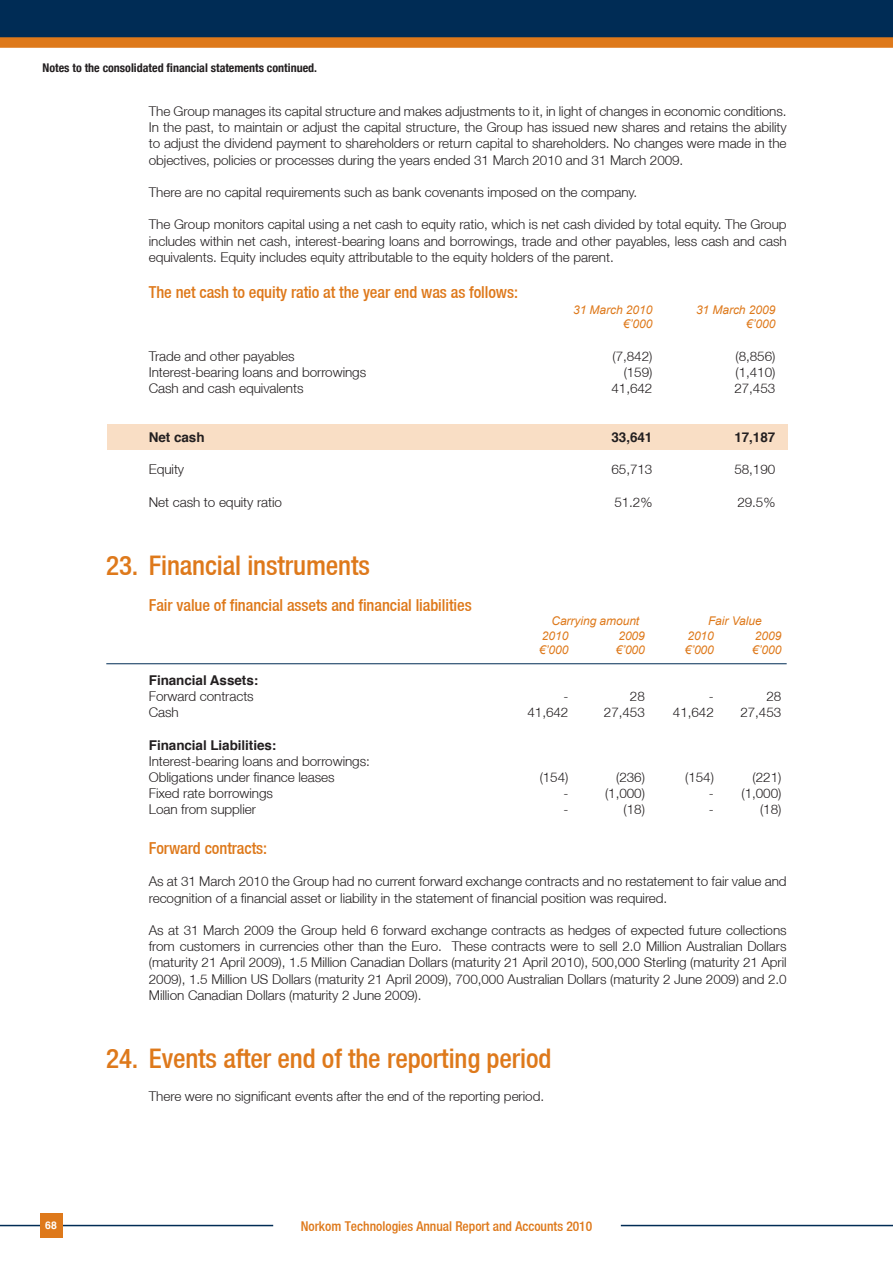
<style>
.page{position:relative;width:893px;height:1263px;background:#fff}
.page>*{position:absolute;margin:0;border:0;box-sizing:border-box;transform-origin:0 0}
.t1{font:500 condensed 27px "Helvetica Neue LT";letter-spacing:-.005em;color:#de791b}
.t2{font:500 condensed 16.5px "Helvetica Neue LT";letter-spacing:-.005em;color:#de791b}
.t3{font:300 13.5px/16.2px "Helvetica Neue LT";letter-spacing:-.005em;color:#231f20;text-align:justify}
.t4{font:700 13.5px "Helvetica";letter-spacing:-.005em;color:#231f20}
.t5{font:500 condensed 13.5px "Helvetica Neue LT";color:#de791b}
.t6{font:italic 12px "Arial";letter-spacing:-.005em;color:#de791b}
.t7{font:700 condensed 12px "Helvetica Neue";color:#231f20}
.t8{font:700 10.5px "Helvetica";color:#fff}
</style>
<div class="page">
<hr style="left:0;top:1225px;width:273px;height:1px;background:#002c55">
<hr style="left:621px;top:1225px;width:272px;height:1px;background:#002c55">
<div style="left:40px;top:1213px;width:23px;height:25px;background:#de791b"></div>
<svg style="left:0;top:0;width:893px;height:48px;background:#313d49"></svg>
<div style="left:108px;top:425px;width:680px;height:25px;background:#f9dec5"></div>
<hr style="left:106px;top:663px;width:681px;height:1px;background:#002c55">
<p class="t7" style="left:43px;top:61px;width:276px">Notes to the consolidated financial statements continued.</p>
<p class="t3" style="left:149px;top:103px;width:639px">The Group manages its capital structure and makes adjustments to it, in light of changes in economic conditions.<br>In the past, to maintain or adjust the capital structure, the Group has issued new shares and retains the ability to adjust the dividend payment to shareholders or return capital to shareholders. No changes were made in the objectives, policies or processes during the years ended 31 March 2010 and 31 March 2009.</p>
<p class="t3" style="left:149px;top:184px;width:490px">There are no capital requirements such as bank covenants imposed on the company.</p>
<p class="t3" style="left:149px;top:216px;width:639px">The Group monitors capital using a net cash to equity ratio, which is net cash divided by total equity. The Group includes within net cash, interest-bearing loans and borrowings, trade and other payables, less cash and cash equivalents. Equity includes equity attributable to the equity holders of the parent.</p>
<p class="t2" style="left:149px;top:282px;width:371px">The net cash to equity ratio at the year end was as follows:</p>
<p class="t6" style="left:573px;top:302px;width:81px">31 March 2010</p>
<p class="t6" style="left:696px;top:302px;width:81px">31 March 2009</p>
<p class="t6" style="left:623px;top:316px;width:31px">€’000</p>
<p class="t6" style="left:746px;top:316px;width:31px">€’000</p>
<p class="t3" style="left:149px;top:348px;width:147px">Trade and other payables</p>
<p class="t3" style="left:612px;top:348px;width:41px">(7,842)</p>
<p class="t3" style="left:735px;top:348px;width:41px">(8,856)</p>
<p class="t3" style="left:149px;top:364px;width:219px">Interest-bearing loans and borrowings</p>
<p class="t3" style="left:624px;top:364px;width:30px">(159)</p>
<p class="t3" style="left:735px;top:364px;width:41px">(1,410)</p>
<p class="t3" style="left:149px;top:380px;width:156px">Cash and cash equivalents</p>
<p class="t3" style="left:611px;top:380px;width:42px">41,642</p>
<p class="t3" style="left:734px;top:380px;width:42px">27,453</p>
<p class="t4" style="left:149px;top:426px;width:57px">Net cash</p>
<p class="t4" style="left:611px;top:426px;width:42px">33,641</p>
<p class="t4" style="left:734px;top:426px;width:42px">17,187</p>
<p class="t3" style="left:149px;top:461px;width:37px">Equity</p>
<p class="t3" style="left:611px;top:461px;width:42px">65,713</p>
<p class="t3" style="left:734px;top:461px;width:42px">58,190</p>
<p class="t3" style="left:149px;top:493px;width:135px">Net cash to equity ratio</p>
<p class="t3" style="left:614px;top:493px;width:40px">51.2%</p>
<p class="t3" style="left:737px;top:493px;width:40px">29.5%</p>
<h1 class="t1" style="left:106px;top:549px;width:265px">23. Financial instruments</h1>
<p class="t2" style="left:149px;top:595px;width:324px">Fair value of financial assets and financial liabilities</p>
<p class="t6" style="left:551px;top:613px;width:89px">Carrying amount</p>
<p class="t6" style="left:708px;top:613px;width:55px">Fair Value</p>
<p class="t6" style="left:542px;top:628px;width:28px">2010</p>
<p class="t6" style="left:618px;top:628px;width:28px">2009</p>
<p class="t6" style="left:687px;top:628px;width:28px">2010</p>
<p class="t6" style="left:755px;top:628px;width:28px">2009</p>
<p class="t6" style="left:539px;top:642px;width:31px">€’000</p>
<p class="t6" style="left:616px;top:642px;width:31px">€’000</p>
<p class="t6" style="left:685px;top:642px;width:31px">€’000</p>
<p class="t6" style="left:752px;top:642px;width:31px">€’000</p>
<p class="t4" style="left:149px;top:669px;width:111px">Financial Assets:</p>
<p class="t3" style="left:149px;top:688px;width:106px">Forward contracts</p>
<p class="t3" style="left:563px;top:688px;width:6px">-</p>
<p class="t3" style="left:630px;top:688px;width:16px">28</p>
<p class="t3" style="left:709px;top:688px;width:6px">-</p>
<p class="t3" style="left:766px;top:688px;width:16px">28</p>
<p class="t3" style="left:149px;top:704px;width:32px">Cash</p>
<p class="t3" style="left:527px;top:704px;width:42px">41,642</p>
<p class="t3" style="left:604px;top:704px;width:42px">27,453</p>
<p class="t3" style="left:673px;top:704px;width:42px">41,642</p>
<p class="t3" style="left:740px;top:704px;width:42px">27,453</p>
<p class="t4" style="left:149px;top:734px;width:129px">Financial Liabilities:</p>
<p class="t3" style="left:149px;top:753px;width:223px">Interest-bearing loans and borrowings:<br>Obligations under finance leases</p>
<p class="t3" style="left:540px;top:769px;width:30px">(154)</p>
<p class="t3" style="left:616px;top:769px;width:30px">(236)</p>
<p class="t3" style="left:685px;top:769px;width:30px">(154)</p>
<p class="t3" style="left:753px;top:769px;width:30px">(221)</p>
<p class="t3" style="left:149px;top:785px;width:126px">Fixed rate borrowings</p>
<p class="t3" style="left:563px;top:785px;width:6px">-</p>
<p class="t3" style="left:605px;top:785px;width:41px">(1,000)</p>
<p class="t3" style="left:709px;top:785px;width:74px">- (1,000)</p>
<p class="t3" style="left:149px;top:801px;width:109px">Loan from supplier</p>
<p class="t3" style="left:563px;top:801px;width:6px">-</p>
<p class="t3" style="left:624px;top:801px;width:23px">(18)</p>
<p class="t3" style="left:709px;top:801px;width:6px">-</p>
<p class="t3" style="left:760px;top:801px;width:23px">(18)</p>
<p class="t2" style="left:149px;top:838px;width:120px">Forward contracts:</p>
<p class="t3" style="left:149px;top:873px;width:639px">As at 31 March 2010 the Group had no current forward exchange contracts and no restatement to fair value and recognition of a financial asset or liability in the statement of financial position was required.</p>
<p class="t3" style="left:149px;top:922px;width:639px">As at 31 March 2009 the Group held 6 forward exchange contracts as hedges of expected future collections from customers in currencies other than the Euro. These contracts were to sell 2.0 Million Australian Dollars (maturity 21 April 2009), 1.5 Million Canadian Dollars (maturity 21 April 2010), 500,000 Sterling (maturity 21 April 2009), 1.5 Million US Dollars (maturity 21 April 2009), 700,000 Australian Dollars (maturity 2 June 2009) and 2.0<br>Million Canadian Dollars (maturity 2 June 2009).</p>
<h1 class="t1" style="left:106px;top:1042px;width:447px">24. Events after end of the reporting period</h1>
<p class="t3" style="left:149px;top:1087px;width:397px">There were no significant events after the end of the reporting period.</p>
<p class="t8" style="left:45px;top:1216px;width:13px">68</p>
<p class="t5" style="left:301px;top:1218px;width:293px">Norkom Technologies Annual Report and Accounts 2010</p>
</div>
